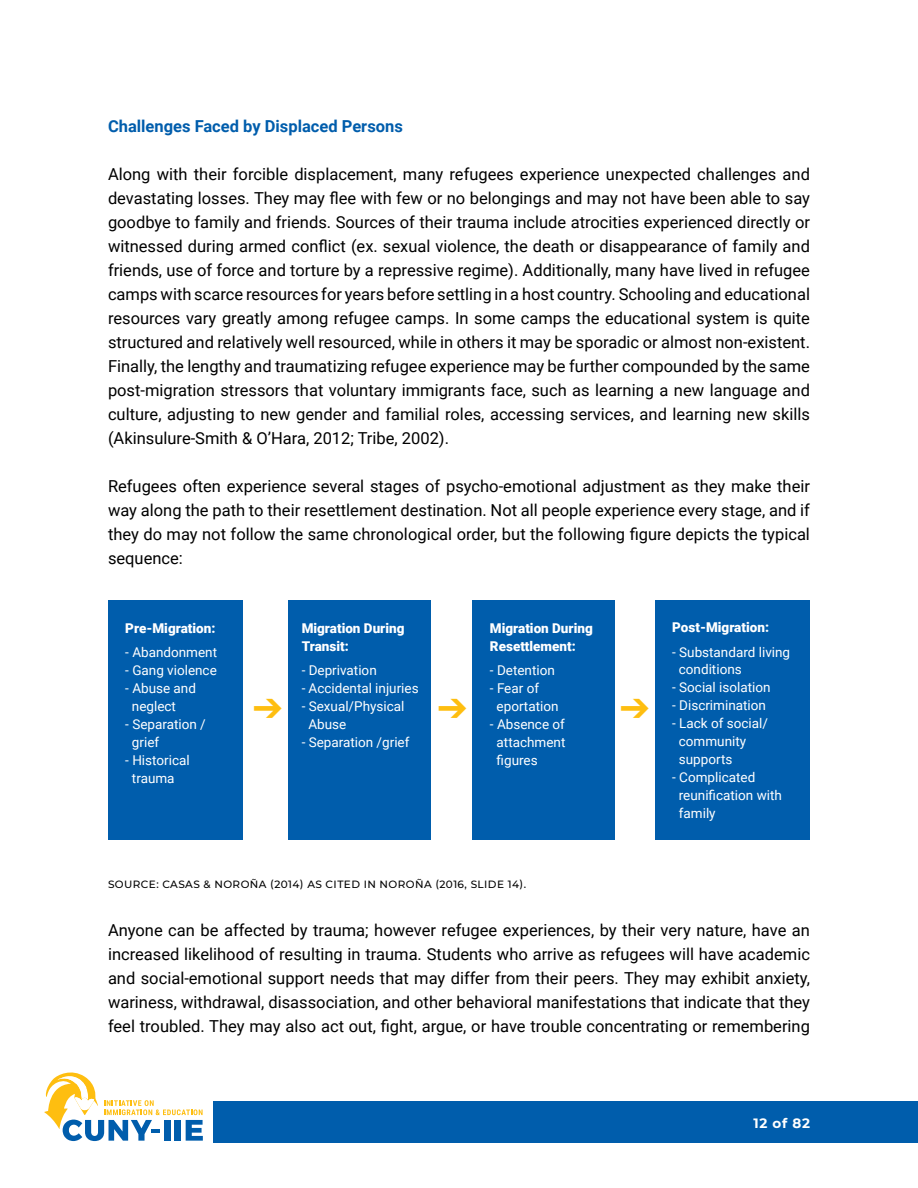
<style>
.page{position:relative;width:918px;height:1188px;background:#fff}
.page>*{position:absolute;margin:0;border:0;box-sizing:border-box;transform-origin:0 0}
.t1{font:16.5px/24px "Roboto";color:#000;text-align:justify}
.t2{font:700 16.5px "Roboto";color:#005dac}
.t3{font:13.5px/18px "Roboto";color:#fff}
.t4{font:900 13.5px/18px "Roboto";color:#fff}
.t5{font:700 13.5px "Montserrat";color:#fff}
.t6{font:500 10.5px "Montserrat";letter-spacing:.04em;color:#000}
</style>
<div class="page">
<div style="left:213px;top:1101px;width:705px;height:42px;background:#005dac"></div>
<svg style="left:44px;top:1072px;width:159px;height:69px"></svg>
<div style="left:108px;top:601px;width:135px;height:239px;background:#005dac"></div>
<div style="left:288px;top:601px;width:142px;height:239px;background:#005dac"></div>
<div style="left:472px;top:601px;width:142px;height:239px;background:#005dac"></div>
<div style="left:656px;top:601px;width:154px;height:239px;background:#005dac"></div>
<p class="t2" style="left:108px;top:115px;width:296px">Challenges Faced by Displaced Persons</p>
<p class="t1" style="left:108px;top:162px;width:704px">Along with their forcible displacement, many refugees experience unexpected challenges and devastating losses. They may flee with few or no belongings and may not have been able to say goodbye to family and friends. Sources of their trauma include atrocities experienced directly or witnessed during armed conflict (ex. sexual violence, the death or disappearance of family and friends, use of force and torture by a repressive regime). Additionally, many have lived in refugee camps with scarce resources for years before settling in a host country. Schooling and educational resources vary greatly among refugee camps. In some camps the educational system is quite structured and relatively well resourced, while in others it may be sporadic or almost non-existent.<br>Finally, the lengthy and traumatizing refugee experience may be further compounded by the same post-migration stressors that voluntary immigrants face, such as learning a new language and culture, adjusting to new gender and familial roles, accessing services, and learning new skills (Akinsulure-Smith &amp; O’Hara, 2012; Tribe, 2002).</p>
<p class="t1" style="left:108px;top:474px;width:704px">Refugees often experience several stages of psycho-emotional adjustment as they make their way along the path to their resettlement destination. Not all people experience every stage, and if they do may not follow the same chronological order, but the following figure depicts the typical sequence:</p>
<p class="t4" style="left:125px;top:618px;width:92px">Pre-Migration:</p>
<p class="t3" style="left:125px;top:642px;width:93px">- Abandonment</p>
<p class="t3" style="left:125px;top:660px;width:93px">- Gang violence</p>
<p class="t3" style="left:132px;top:678px;width:66px;text-indent:-7px">- Abuse and neglect</p>
<p class="t3" style="left:132px;top:714px;width:75px;text-indent:-7px">- Separation / grief</p>
<p class="t3" style="left:132px;top:750px;width:59px;text-indent:-7px">- Historical trauma</p>
<p class="t4" style="left:302px;top:618px;width:104px">Migration During<br>Transit:</p>
<p class="t3" style="left:302px;top:660px;width:77px">- Deprivation</p>
<p class="t3" style="left:302px;top:678px;width:119px">- Accidental injuries</p>
<p class="t3" style="left:308px;top:696px;width:98px;text-indent:-7px">- Sexual/Physical<br>Abuse</p>
<p class="t3" style="left:302px;top:732px;width:109px">- Separation /grief</p>
<p class="t4" style="left:490px;top:618px;width:104px">Migration During<br>Resettlement:</p>
<p class="t3" style="left:490px;top:660px;width:66px">- Detention</p>
<p class="t3" style="left:497px;top:678px;width:63px;text-indent:-7px">- Fear of eportation</p>
<p class="t3" style="left:497px;top:714px;width:70px;text-align:justify;text-indent:-7px">- Absence of attachment figures</p>
<p class="t4" style="left:672px;top:618px;width:98px">Post-Migration:</p>
<p class="t3" style="left:679px;top:642px;width:113px;text-indent:-7px">- Substandard living conditions</p>
<p class="t3" style="left:672px;top:678px;width:100px">- Social isolation</p>
<p class="t3" style="left:672px;top:696px;width:95px">- Discrimination</p>
<p class="t3" style="left:679px;top:714px;width:91px;text-indent:-7px">- Lack of social/ community supports</p>
<p class="t3" style="left:679px;top:768px;width:105px;text-indent:-7px">- Complicated reunification with family</p>
<p class="t6" style="left:108px;top:877px;width:420px">SOURCE: CASAS &amp; NOROÑA (2014) AS CITED IN NOROÑA (2016, SLIDE 14).</p>
<p class="t1" style="left:108px;top:918px;width:704px">Anyone can be affected by trauma; however refugee experiences, by their very nature, have an increased likelihood of resulting in trauma. Students who arrive as refugees will have academic and social-emotional support needs that may differ from their peers. They may exhibit anxiety, wariness, withdrawal, disassociation, and other behavioral manifestations that indicate that they feel troubled. They may also act out, fight, argue, or have trouble concentrating or remembering</p>
<p class="t5" style="left:753px;top:1113px;width:58px">12 of 82</p>
</div>
